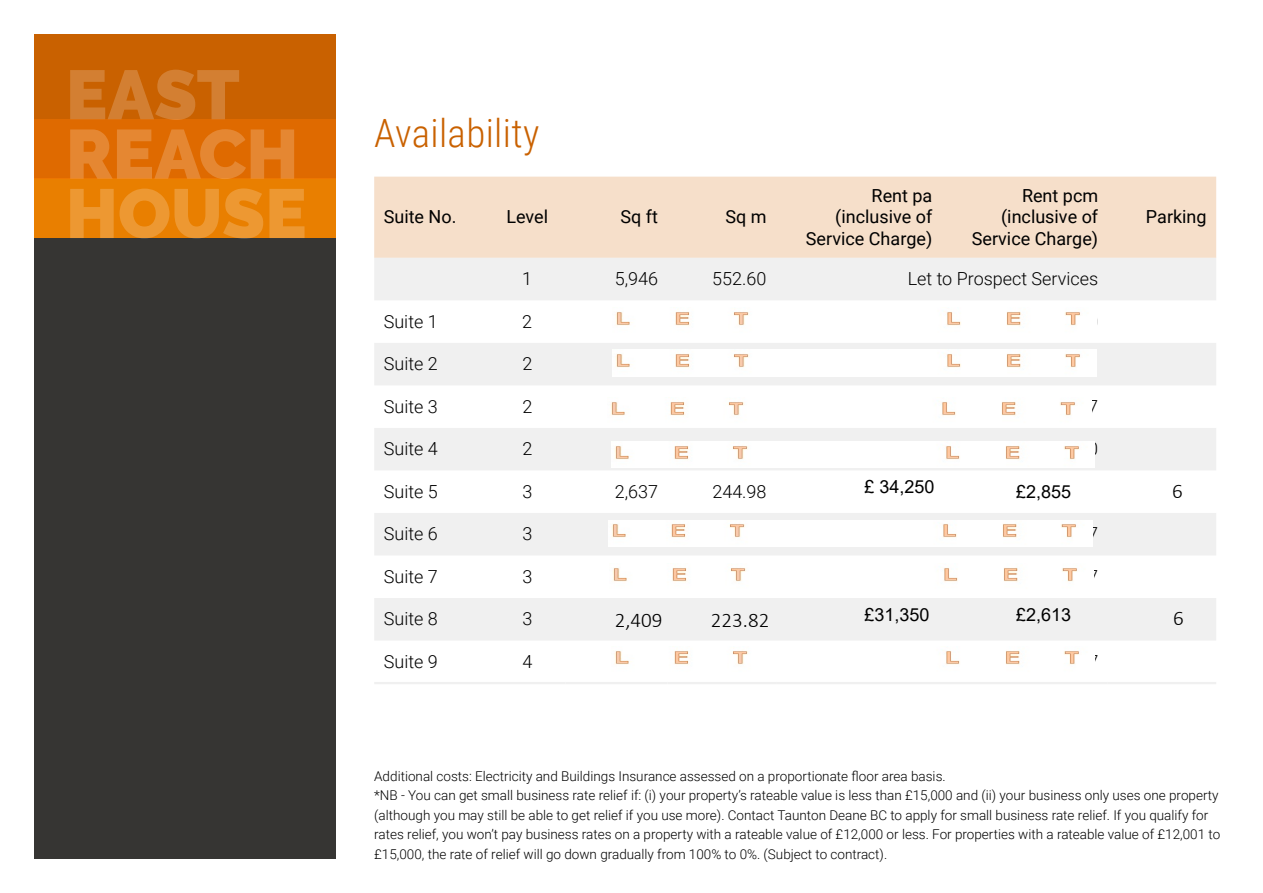
<style>
.page{position:relative;width:1263px;height:893px;background:#fff}
.page>*{position:absolute;margin:0;border:0;box-sizing:border-box;transform-origin:0 0}
.t1{font:300 39px "Roboto Condensed";letter-spacing:.01em;color:#c96100}
.t2{font:300 21px "Calibri";color:#000}
.t3{font:300 18px "Roboto";color:#000}
.t4{font:18px/21.6px "Roboto";color:#000;text-align:right}
.t5{font:18px "Arial";color:#000}
.t6{font:300 13.5px/19.5px "Roboto";color:#000}
</style>
<div class="page">
<div style="left:34px;top:34px;width:302px;height:204px;background:#c96100"></div>
<div style="left:34px;top:179px;width:302px;height:59px;background:#e97f00"></div>
<div style="left:34px;top:119px;width:302px;height:60px;background:#df6a00"></div>
<div style="left:34px;top:238px;width:302px;height:621px;background:#363533"></div>
<svg style="left:70px;top:188px;width:235px;height:51px"></svg>
<svg style="left:70px;top:129px;width:224px;height:50px"></svg>
<svg style="left:70px;top:70px;width:169px;height:50px"></svg>
<div style="left:374px;top:177px;width:842px;height:81px;background:#f6dfca"></div>
<svg style="left:374px;top:258px;width:842px;height:382px;fill:#f0f0f0"></svg>
<div style="left:374px;top:343px;width:842px;height:42px;background:#f0f0f0"></div>
<hr style="left:374px;top:682px;width:115px;height:2px;background:#f0f0f0">
<hr style="left:489px;top:682px;width:77px;height:2px;background:#f0f0f0">
<hr style="left:566px;top:682px;width:102px;height:2px;background:#f0f0f0">
<hr style="left:668px;top:682px;width:108px;height:2px;background:#f0f0f0">
<hr style="left:776px;top:682px;width:166px;height:2px;background:#f0f0f0">
<hr style="left:942px;top:682px;width:166px;height:2px;background:#f0f0f0">
<hr style="left:1108px;top:682px;width:108px;height:2px;background:#f0f0f0">
<img style="left:607px;top:397px;width:484px;height:27px">
<img style="left:610px;top:563px;width:483px;height:27px">
<img style="left:611px;top:441px;width:484px;height:27px">
<img style="left:614px;top:650px;width:465px;height:15px">
<img style="left:612px;top:308px;width:484px;height:26px">
<img style="left:612px;top:350px;width:484px;height:26px">
<img style="left:609px;top:520px;width:483px;height:26px">
<h1 class="t1" style="left:374px;top:106px;width:167px">Availability</h1>
<h3 class="t4" style="left:384px;top:205px;width:74px">Suite No.</h3>
<h3 class="t4" style="left:506px;top:205px;width:43px">Level</h3>
<h3 class="t4" style="left:620px;top:205px;width:39px">Sq ft</h3>
<h3 class="t4" style="left:725px;top:205px;width:43px">Sq m</h3>
<h3 class="t4" style="left:806px;top:184px;width:128px">Rent pa (inclusive of<br>Service Charge)</h3>
<h3 class="t4" style="left:972px;top:184px;width:128px">Rent pcm (inclusive of<br>Service Charge)</h3>
<h3 class="t3" style="left:522px;top:266px;width:11px">1</h3>
<h3 class="t3" style="left:615px;top:266px;width:45px">5,946</h3>
<h3 class="t3" style="left:712px;top:266px;width:56px">552.60</h3>
<h3 class="t3" style="left:908px;top:266px;width:192px">Let to Prospect Services</h3>
<h3 class="t3" style="left:384px;top:309px;width:55px">Suite 1</h3>
<h3 class="t3" style="left:522px;top:309px;width:11px">2</h3>
<h3 class="t3" style="left:384px;top:351px;width:56px">Suite 2</h3>
<h3 class="t3" style="left:522px;top:351px;width:11px">2</h3>
<h3 class="t3" style="left:384px;top:394px;width:56px">Suite 3</h3>
<h3 class="t3" style="left:522px;top:394px;width:11px">2</h3>
<h3 class="t3" style="left:384px;top:436px;width:56px">Suite 4</h3>
<h3 class="t3" style="left:522px;top:436px;width:11px">2</h3>
<h3 class="t3" style="left:384px;top:479px;width:55px">Suite 5</h3>
<h3 class="t3" style="left:522px;top:479px;width:11px">3</h3>
<h3 class="t3" style="left:615px;top:479px;width:45px">2,637</h3>
<h3 class="t3" style="left:712px;top:479px;width:56px">244.98</h3>
<h3 class="t5" style="left:864px;top:474px;width:72px">£ 34,250</h3>
<h3 class="t5" style="left:1016px;top:479px;width:57px">£2,855</h3>
<h3 class="t3" style="left:384px;top:521px;width:56px">Suite 6</h3>
<h3 class="t3" style="left:522px;top:521px;width:11px">3</h3>
<h3 class="t3" style="left:384px;top:564px;width:56px">Suite 7</h3>
<h3 class="t3" style="left:522px;top:564px;width:11px">3</h3>
<h3 class="t3" style="left:384px;top:606px;width:56px">Suite 8</h3>
<h3 class="t3" style="left:522px;top:606px;width:11px">3</h3>
<h2 class="t2" style="left:615px;top:607px;width:49px">2,409</h2>
<h2 class="t2" style="left:711px;top:607px;width:60px">223.82</h2>
<h3 class="t5" style="left:864px;top:602px;width:67px">£31,350</h3>
<h3 class="t5" style="left:1016px;top:602px;width:57px">£2,613</h3>
<h3 class="t3" style="left:384px;top:649px;width:55px">Suite 9</h3>
<h3 class="t3" style="left:522px;top:649px;width:11px">4</h3>
<h3 class="t4" style="left:1146px;top:205px;width:62px">Parking</h3>
<h2 class="t2" style="left:1172px;top:478px;width:12px">6</h2>
<h2 class="t2" style="left:1173px;top:605px;width:12px">6</h2>
<p class="t6" style="left:374px;top:766px;width:847px">Additional costs: Electricity and Buildings Insurance assessed on a proportionate floor area basis.<br>*NB - You can get small business rate relief if: (i) your property’s rateable value is less than £15,000 and (ii) your business only uses one property (although you may still be able to get relief if you use more). Contact Taunton Deane BC to apply for small business rate relief. If you qualify for rates relief, you won’t pay business rates on a property with a rateable value of £12,000 or less. For properties with a rateable value of £12,001 to £15,000, the rate of relief will go down gradually from 100% to 0%. (Subject to contract).</p>
</div>
